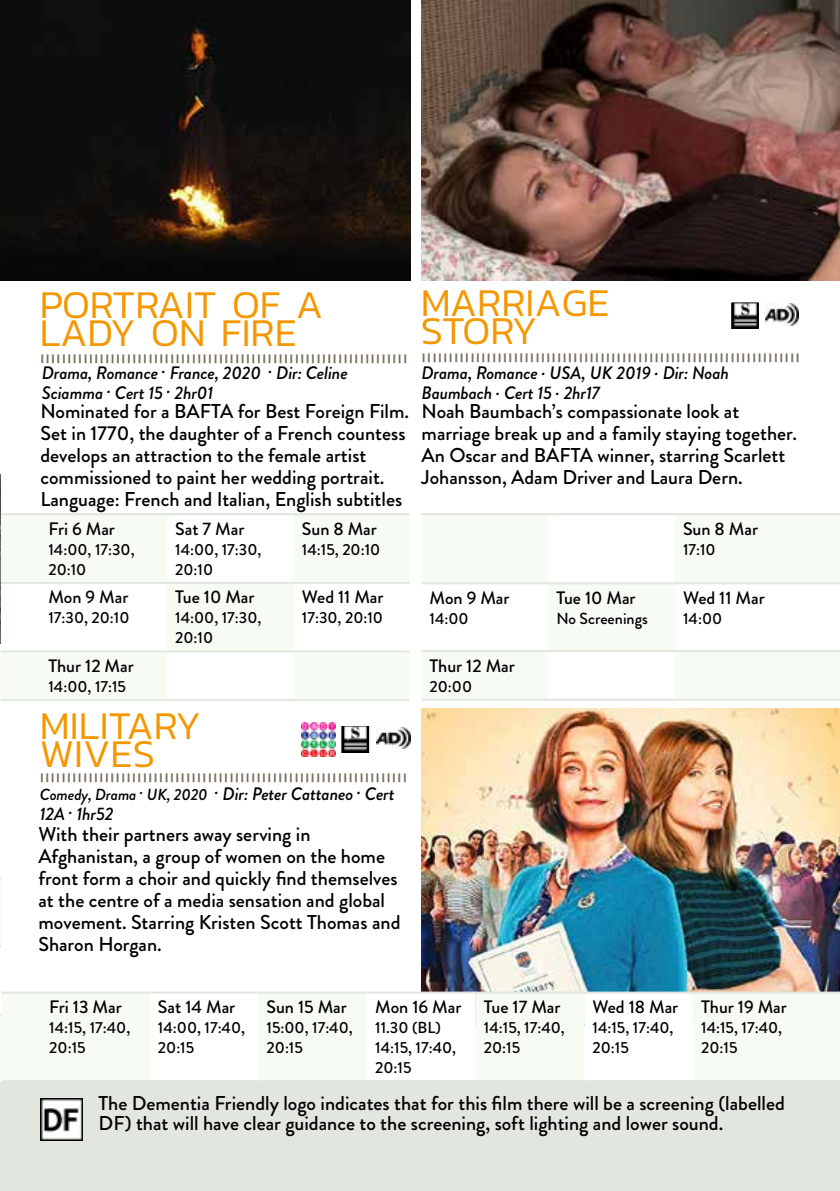
<style>
.page{position:relative;width:840px;height:1191px;background:#fff}
.page>*{position:absolute;margin:0;border:0;box-sizing:border-box;transform-origin:0 0}
.t1{font:300 40px "Kanit";color:#f49700}
.t2{font:500 20px/22px "Brandon Grotesque";color:#000}
.t3{font:italic 500 18px/20px "Brandon Grotesque";letter-spacing:-.01em;color:#000}
.t4{font:500 18px "Brandon Grotesque";color:#000}
.t5{font:500 16px/20px "Brandon Grotesque";color:#000}
.t6{font:9.6px "Impact";color:#7c7160;scale:1.74 1}
.s1{font-size:16px}
</style>
<div class="page">
<hr style="left:0;top:878px;width:1px;height:68px;background:#f6fbf4">
<hr style="left:0;top:1015px;width:1px;height:69px;background:#f6fbf4">
<div style="left:0;top:1082px;width:839px;height:109px;background:#e1e6df"></div>
<div style="left:1px;top:515px;width:39px;height:184px;background:#f6fbf4"></div>
<svg style="left:40px;top:515px;width:369px;height:184px;fill:#f6fbf4"></svg>
<div style="left:1px;top:583px;width:39px;height:68px;background:#fff"></div>
<hr style="left:1px;top:513px;width:39px;height:2px;background:#e1e6df">
<hr style="left:40px;top:650px;width:127px;height:2px;background:#e1e6df">
<hr style="left:167px;top:650px;width:127px;height:2px;background:#e1e6df">
<hr style="left:294px;top:650px;width:115px;height:2px;background:#e1e6df">
<hr style="left:40px;top:513px;width:127px;height:2px;background:#e1e6df">
<hr style="left:167px;top:513px;width:127px;height:2px;background:#e1e6df">
<hr style="left:294px;top:513px;width:115px;height:2px;background:#e1e6df">
<hr style="left:1px;top:582px;width:39px;height:2px;background:#e1e6df">
<hr style="left:40px;top:582px;width:127px;height:2px;background:#e1e6df">
<hr style="left:167px;top:582px;width:127px;height:2px;background:#e1e6df">
<hr style="left:294px;top:582px;width:115px;height:2px;background:#e1e6df">
<hr style="left:1px;top:650px;width:39px;height:2px;background:#e1e6df">
<hr style="left:1px;top:699px;width:39px;height:2px;background:#e1e6df">
<hr style="left:40px;top:699px;width:127px;height:2px;background:#e1e6df">
<hr style="left:167px;top:699px;width:127px;height:2px;background:#e1e6df">
<hr style="left:294px;top:699px;width:115px;height:2px;background:#e1e6df">
<img style="left:0;top:0;width:410px;height:281px">
<img style="left:421px;top:0;width:418px;height:281px">
<svg style="left:422px;top:515px;width:417px;height:183px;fill:#f6fbf4"></svg>
<hr style="left:421px;top:513px;width:127px;height:2px;background:#e1e6df">
<hr style="left:548px;top:513px;width:126px;height:2px;background:#e1e6df">
<hr style="left:674px;top:513px;width:165px;height:2px;background:#e1e6df">
<hr style="left:421px;top:582px;width:127px;height:2px;background:#e1e6df">
<hr style="left:548px;top:582px;width:126px;height:2px;background:#e1e6df">
<hr style="left:674px;top:582px;width:165px;height:2px;background:#e1e6df">
<hr style="left:421px;top:698px;width:127px;height:2px;background:#e1e6df">
<hr style="left:548px;top:698px;width:126px;height:2px;background:#e1e6df">
<hr style="left:674px;top:698px;width:165px;height:2px;background:#e1e6df">
<hr style="left:421px;top:650px;width:127px;height:2px;background:#e1e6df">
<hr style="left:548px;top:650px;width:126px;height:2px;background:#e1e6df">
<hr style="left:674px;top:650px;width:165px;height:2px;background:#e1e6df">
<img style="left:731px;top:303px;width:26px;height:26px">
<div style="left:728px;top:300px;width:32px;height:32px;border:2px solid #fff"></div>
<img style="left:765px;top:304px;width:33px;height:21px">
<img style="left:301px;top:723px;width:34px;height:33px">
<img style="left:41px;top:1098px;width:41px;height:42px">
<img style="left:0;top:474px;width:1px;height:170px">
<img style="left:421px;top:708px;width:418px;height:283px">
<img style="left:342px;top:727px;width:26px;height:25px">
<div style="left:339px;top:724px;width:32px;height:31px;border:2px solid #fff"></div>
<img style="left:376px;top:727px;width:34px;height:22px">
<div style="left:2px;top:993px;width:837px;height:87px;background:#f6fbf4"></div>
<svg style="left:150px;top:993px;width:542px;height:87px"></svg>
<hr style="left:2px;top:991px;width:39px;height:2px;background:#e1e6df">
<hr style="left:41px;top:991px;width:109px;height:2px;background:#e1e6df">
<hr style="left:150px;top:991px;width:108px;height:2px;background:#e1e6df">
<hr style="left:258px;top:991px;width:109px;height:2px;background:#e1e6df">
<hr style="left:367px;top:991px;width:108px;height:2px;background:#e1e6df">
<hr style="left:475px;top:991px;width:109px;height:2px;background:#e1e6df">
<hr style="left:584px;top:991px;width:108px;height:2px;background:#e1e6df">
<hr style="left:692px;top:991px;width:109px;height:2px;background:#e1e6df">
<hr style="left:801px;top:991px;width:38px;height:2px;background:#e1e6df">
<hr style="left:41px;top:1080px;width:109px;height:2px;background:#e1e6df">
<hr style="left:150px;top:1080px;width:108px;height:2px;background:#e1e6df">
<hr style="left:258px;top:1080px;width:109px;height:2px;background:#e1e6df">
<hr style="left:367px;top:1080px;width:108px;height:2px;background:#e1e6df">
<hr style="left:475px;top:1080px;width:109px;height:2px;background:#e1e6df">
<hr style="left:584px;top:1080px;width:108px;height:2px;background:#e1e6df">
<hr style="left:692px;top:1080px;width:109px;height:2px;background:#e1e6df">
<hr style="left:2px;top:1080px;width:39px;height:2px;background:#e1e6df">
<hr style="left:801px;top:1080px;width:38px;height:2px;background:#e1e6df">
<h1 class="t1" style="left:40px;top:276px;width:285px">PORTRAIT OF A</h1>
<h1 class="t1" style="left:40px;top:304px;width:258px">LADY ON FIRE</h1>
<p class="t6" style="left:40px;top:351px;width:212px">||||||||||||||||||||||||||||||||||||||||||||||||||||||||||||||||||||</p>
<p class="t3" style="left:42px;top:363px;width:307px">Drama, Romance . France, 2020 . Dir: Celine<br>Sciamma . Cert 15 . 2hr01</p>
<p class="t2" style="left:40px;top:400px;width:370px">Nominated for a BAFTA for Best Foreign Film.<br>Set in 1770, the daughter of a French countess develops an attraction to the female artist commissioned to paint her wedding portrait.<br>Language: French and Italian, English subtitles</p>
<p class="t4" style="left:48px;top:516px;width:68px">Fri 6 Mar</p>
<p class="t5" style="left:48px;top:539px;width:88px">14:00, 17:30,<br>20:10</p>
<p class="t4" style="left:48px;top:585px;width:81px">Mon 9 Mar</p>
<p class="t5" style="left:48px;top:608px;width:82px">17:30, 20:10</p>
<p class="t4" style="left:48px;top:653px;width:87px">Thur 12 Mar</p>
<p class="t5" style="left:48px;top:677px;width:79px">14:00, 17:15</p>
<p class="t4" style="left:175px;top:516px;width:71px">Sat 7 Mar</p>
<p class="t5" style="left:175px;top:539px;width:88px">14:00, 17:30,<br>20:10</p>
<p class="t4" style="left:175px;top:585px;width:81px">Tue 10 Mar</p>
<p class="t5" style="left:175px;top:608px;width:88px">14:00, 17:30,<br>20:10</p>
<h1 class="t1" style="left:40px;top:697px;width:163px">MILITARY</h1>
<h1 class="t1" style="left:40px;top:725px;width:117px">WIVES</h1>
<p class="t4" style="left:302px;top:516px;width:76px">Sun 8 Mar</p>
<p class="t5" style="left:302px;top:539px;width:80px">14:15, 20:10</p>
<p class="t4" style="left:302px;top:585px;width:83px">Wed 11 Mar</p>
<p class="t5" style="left:302px;top:608px;width:82px">17:30, 20:10</p>
<p class="t6" style="left:40px;top:770px;width:212px">||||||||||||||||||||||||||||||||||||||||||||||||||||||||||||||||||||</p>
<p class="t3" style="left:40px;top:784px;width:356px"><span class="s1">Comedy, Drama </span><sup>.</sup> <span class="s1">UK, 2020</span> . Dir: Peter Cattaneo . Cert<br>12A . 1hr52</p>
<p class="t2" style="left:38px;top:824px;width:363px">With their partners away serving in Afghanistan, a group of women on the home front form a choir and quickly find themselves at the centre of a media sensation and global movement. Starring Kristen Scott Thomas and Sharon Horgan.</p>
<h1 class="t1" style="left:420px;top:275px;width:190px">MARRIAGE</h1>
<h1 class="t1" style="left:420px;top:303px;width:118px">STORY</h1>
<p class="t6" style="left:421px;top:350px;width:219px">||||||||||||||||||||||||||||||||||||||||||||||||||||||||||||||||||||||</p>
<p class="t3" style="left:421px;top:363px;width:309px">Drama, Romance . USA, UK 2019 . Dir: Noah<br>Baumbach . Cert 15 . 2hr17</p>
<p class="t2" style="left:421px;top:400px;width:377px">Noah Baumbach’s compassionate look at marriage break up and a family staying together.<br>An Oscar and BAFTA winner, starring Scarlett Johansson, Adam Driver and Laura Dern.</p>
<p class="t4" style="left:429px;top:585px;width:81px">Mon 9 Mar</p>
<p class="t5" style="left:429px;top:608px;width:41px">14:00</p>
<p class="t4" style="left:429px;top:653px;width:87px">Thur 12 Mar</p>
<p class="t5" style="left:429px;top:676px;width:44px">20:00</p>
<p class="t4" style="left:556px;top:585px;width:81px">Tue 10 Mar</p>
<p class="t5" style="left:556px;top:608px;width:93px">No Screenings</p>
<p class="t4" style="left:682px;top:516px;width:76px">Sun 8 Mar</p>
<p class="t5" style="left:682px;top:539px;width:34px">17:10</p>
<p class="t4" style="left:682px;top:585px;width:83px">Wed 11 Mar</p>
<p class="t5" style="left:682px;top:608px;width:41px">14:00</p>
<p class="t4" style="left:49px;top:994px;width:74px">Fri 13 Mar</p>
<p class="t5" style="left:49px;top:1018px;width:82px">14:15, 17:40,<br>20:15</p>
<p class="t4" style="left:158px;top:994px;width:79px">Sat 14 Mar</p>
<p class="t5" style="left:158px;top:1018px;width:89px">14:00, 17:40,<br>20:15</p>
<p class="t4" style="left:266px;top:994px;width:82px">Sun 15 Mar</p>
<p class="t5" style="left:266px;top:1018px;width:88px">15:00, 17:40,<br>20:15</p>
<p class="t4" style="left:375px;top:994px;width:88px">Mon 16 Mar</p>
<p class="t5" style="left:375px;top:1018px;width:82px">11.30 (BL)<br>14:15, 17:40,<br>20:15</p>
<p class="t4" style="left:483px;top:994px;width:78px">Tue 17 Mar</p>
<p class="t5" style="left:483px;top:1018px;width:82px">14:15, 17:40,<br>20:15</p>
<p class="t4" style="left:592px;top:994px;width:87px">Wed 18 Mar</p>
<p class="t5" style="left:592px;top:1018px;width:82px">14:15, 17:40,<br>20:15</p>
<p class="t4" style="left:700px;top:994px;width:87px">Thur 19 Mar</p>
<p class="t5" style="left:700px;top:1018px;width:82px">14:15, 17:40,<br>20:15</p>
<p class="t2" style="left:98px;top:1093px;width:687px;line-height:20px">The Dementia Friendly logo indicates that for this film there will be a screening (labelled<br>DF) that will have clear guidance to the screening, soft lighting and lower sound.</p>
</div>
